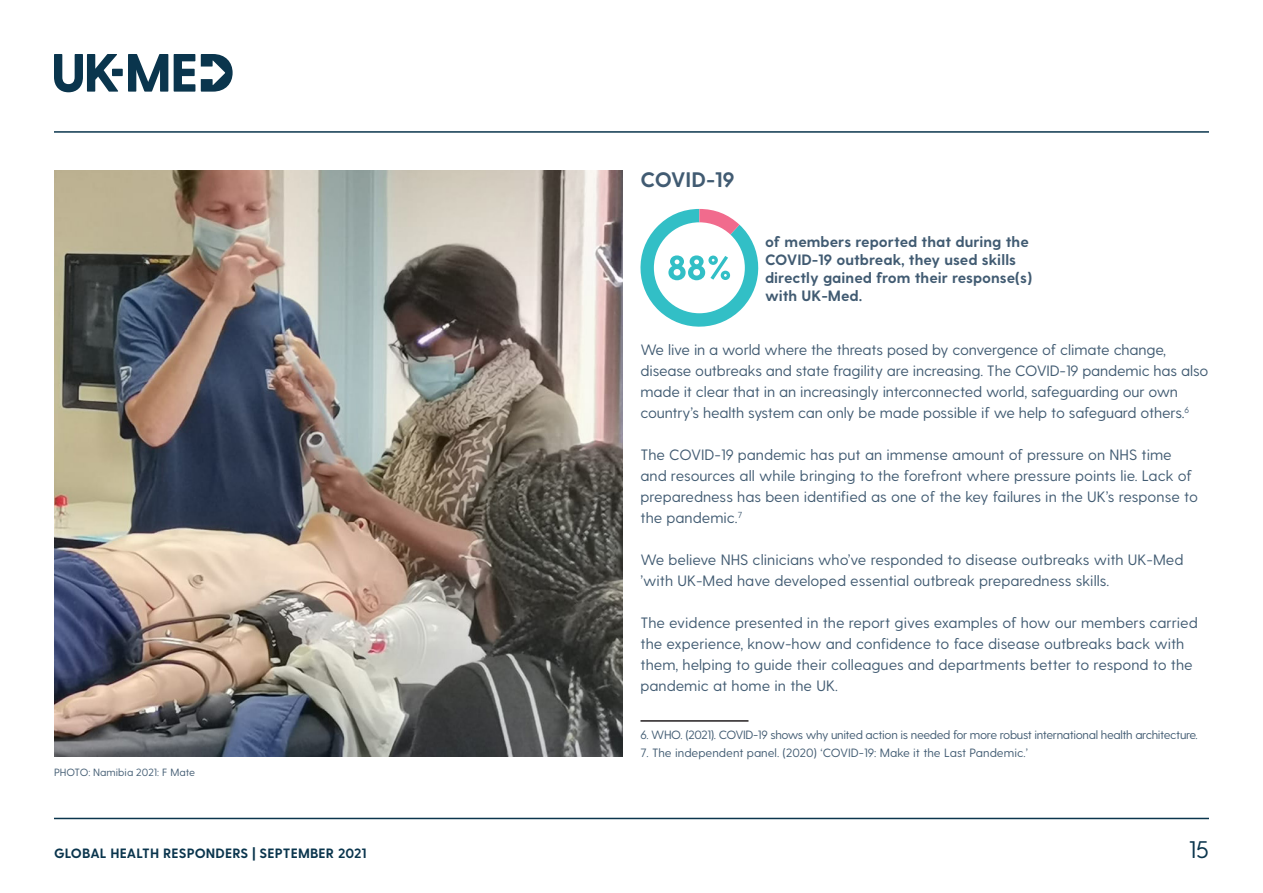
<style>
.page{position:relative;width:1263px;height:893px;background:#fff}
.page>*{position:absolute;margin:0;border:0;box-sizing:border-box;transform-origin:0 0}
.t1{font:24px "Greycliff CF";color:#0a354d}
.Sub_Heading{font:700 21px "Greycliff CF";letter-spacing:-.01em;color:#415b72}
.Body_COPY{font:15px/21px "Greycliff CF";letter-spacing:-.005em;color:#415b72}
.Body_COPY_BOLD{font:700 15px/18px "Greycliff CF";color:#415b72}
.t2{font:700 13.5px "Greycliff CF";letter-spacing:.01em;color:#0a354d}
.Footnote{font:12px "Greycliff CF";letter-spacing:-.03em;color:#415b72}
.Footnote-2{font:12px "Greycliff CF";color:#415b72}
.Photo_credit{font:10.5px "Greycliff CF";color:#415b72}
</style>
<div class="page">
<svg style="left:174px;top:54px;width:21px;height:38px"></svg>
<svg style="left:128px;top:54px;width:40px;height:38px"></svg>
<svg style="left:54px;top:54px;width:64px;height:38px"></svg>
<svg style="left:201px;top:54px;width:32px;height:38px"></svg>
<div style="left:112px;top:69px;width:11px;height:7px;background:#0a354d"></div>
<hr style="left:54px;top:131px;width:1155px;height:2px;background:#0a354d">
<hr style="left:54px;top:818px;width:1155px;height:1px;background:#0a354d">
<hr style="left:640px;top:720px;width:108px;height:2px;background:#231f20">
<svg style="left:640px;top:209px;width:119px;height:118px"></svg>
<img style="left:54px;top:170px;width:568px;height:587px">
<p class="Sub_Heading" style="left:640px;top:167px;width:96px">COVID-19</p>
<p class="Body_COPY_BOLD" style="left:765px;top:233px;width:269px">of members reported that during the<br>COVID-19 outbreak, they used skills directly gained from their response(s) with UK-Med.</p>
<p class="Photo_credit" style="left:54px;top:766px;width:143px">PHOTO: Namibia 2021: F Mate</p>
<p class="Body_COPY" style="left:640px;top:339px;width:569px">We live in a world where the threats posed by convergence of climate change, disease outbreaks and state fragility are increasing. The COVID-19 pandemic has also made it clear that in an increasingly interconnected world, safeguarding our own country’s health system can only be made possible if we help to safeguard others.<sup>6</sup></p>
<p class="Body_COPY" style="left:640px;top:444px;width:559px">The COVID-19 pandemic has put an immense amount of pressure on NHS time and resources all while bringing to the forefront where pressure points lie. Lack of preparedness has been identified as one of the key failures in the UK’s response to the pandemic.<sup>7</sup></p>
<p class="Body_COPY" style="left:640px;top:549px;width:544px">We believe NHS clinicians who’ve responded to disease outbreaks with UK-Med ’with UK-Med have developed essential outbreak preparedness skills.</p>
<p class="Body_COPY" style="left:640px;top:612px;width:559px">The evidence presented in the report gives examples of how our members carried the experience, know-how and confidence to face disease outbreaks back with them, helping to guide their colleagues and departments better to respond to the pandemic at home in the UK.</p>
<p class="Footnote" style="left:640px;top:728px;width:559px">6. WHO. (2021). COVID-19 shows why united action is needed for more robust international health architecture.</p>
<p class="Footnote-2" style="left:640px;top:746px;width:389px">7. The independent panel. (2020) ‘COVID-19: Make it the Last Pandemic.’</p>
<p class="t2" style="left:54px;top:845px;width:314px">GLOBAL HEALTH RESPONDERS | SEPTEMBER 2021</p>
<p class="t1" style="left:1189px;top:835px;width:22px">15</p>
</div>
